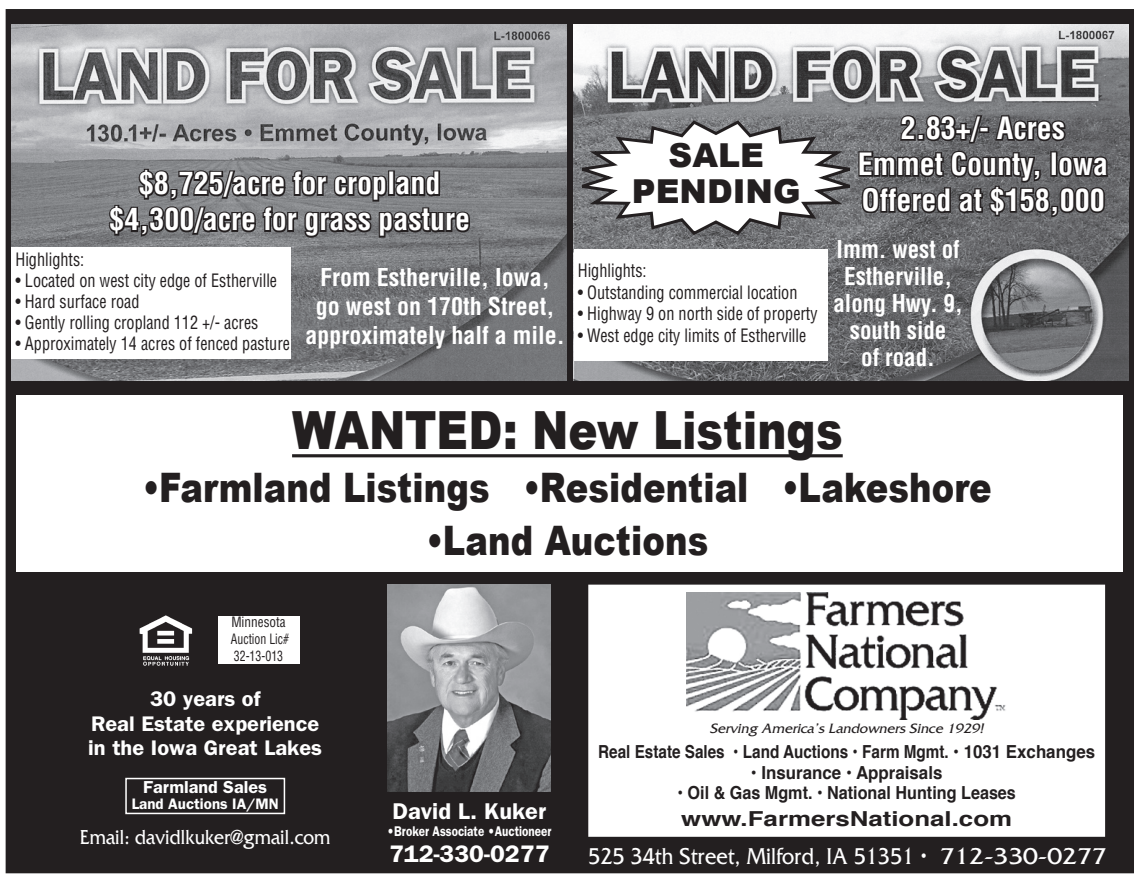
<style>
.page{position:relative;width:1144px;height:880px;background:#fff}
.page>*{position:absolute;margin:0;border:0;box-sizing:border-box;transform-origin:0 0}
.t1{font:900 52.5px "Arial";color:#231f20;scale:.83 1}
.t2{font:900 40.5px "Arial";letter-spacing:.005em;color:#231f20;scale:.83 1}
.t3{font:900 33px "Arial";color:#231f20}
.t4{font:700 condensed 30px "Helvetica";color:#fff}
.t5{font:700 condensed 24px/28.8px "Helvetica";color:#fff;text-align:center}
.t6{font:700 condensed 24px/27px "Helvetica";color:#fff;text-align:center;scale:.96 1}
.t7{font:24px "Friz Quadrata";color:#fff;scale:.9 1}
.t8{font:600 24px "Franklin Gothic";color:#fff}
.t9{font:600 22.8px "Franklin Gothic";color:#fff}
.t10{font:600 21.3px "Franklin Gothic";color:#fff}
.t11{font:21.3px "Friz Quadrata";color:#fff;scale:.9 1}
.t12{font:700 20.7px "Helvetica";color:#231f20;scale:1.25 1}
.t13{font:condensed 18px "Helvetica";color:#231f20;scale:.9 1}
.t14{font:700 18px "Helvetica";color:#231f20;scale:.85 1}
.t15{font:700 18px "Helvetica";color:#231f20;scale:.9 1}
.t16{font:700 18px "Helvetica";color:#231f20;scale:.94 1}
.t17{font:600 17.4px "Franklin Gothic";color:#fff}
.t18{font:600 15.3px "Franklin Gothic";color:#fff}
.t19{font:italic 14.1px "Friz Quadrata";color:#231f20}
.t20{font:600 14.1px "Franklin Gothic";color:#fff;scale:.82 1}
.t21{font:condensed 13.8px "Helvetica";color:#231f20;scale:.85 1}
.t22{font:condensed 13.8px "Helvetica";color:#231f20;scale:.95 1}
</style>
<div class="page">
<div style="left:11px;top:15px;width:1117px;height:852px;background:#231f20"></div>
<div style="left:6px;top:9px;width:1128px;height:864px;border:12px solid #231f20"></div>
<img style="left:388px;top:584px;width:163px;height:207px">
<img style="left:139px;top:615px;width:53px;height:50px">
<div style="left:218px;top:616px;width:81px;height:48px;background:#fff"></div>
<div style="left:588px;top:584px;width:517px;height:253px;background:#fff;border:2px solid #fff"></div>
<img style="left:686px;top:593px;width:320px;height:127px">
<div style="left:125px;top:778px;width:160px;height:36px;border:2px solid #fff"></div>
<div style="left:16px;top:395px;width:1106px;height:176px;background:#fff"></div>
<hr style="left:292px;top:454px;width:550px;height:3px;background:#231f20">
<img style="left:574px;top:24px;width:555px;height:357px">
<div style="left:574px;top:249px;width:253px;height:111px;background:#fff"></div>
<img style="left:11px;top:24px;width:555px;height:356px">
<div style="left:11px;top:248px;width:280px;height:111px;background:#fff"></div>
<img style="left:12px;top:149px;width:555px;height:49px">
<svg style="left:108px;top:167px;width:363px;height:72px"></svg>
<img style="left:1110px;top:110px;width:19px;height:80px">
<svg style="left:573px;top:50px;width:537px;height:187px;background:#88888a"></svg>
<p class="t4" style="left:139px;top:165px;width:303px">$8,725/acre for cropland</p>
<p class="t4" style="left:109px;top:201px;width:362px">$4,300/acre for grass pasture</p>
<p class="t13" style="left:15px;top:248px;width:78px">Highlights:</p>
<p class="t13" style="left:15px;top:269px;width:292px">• Located on west city edge of Estherville</p>
<p class="t13" style="left:15px;top:290px;width:139px">• Hard surface road</p>
<p class="t13" style="left:15px;top:311px;width:271px">• Gently rolling cropland 112 +/- acres</p>
<p class="t13" style="left:15px;top:332px;width:306px">• Approximately 14 acres of fenced pasture</p>
<p class="t5" style="left:305px;top:263px;width:261px">From Estherville, Iowa, go west on 170th Street, approximately half a mile.</p>
<p class="t3" style="left:668px;top:131px;width:97px">SALE</p>
<p class="t3" style="left:632px;top:167px;width:170px">PENDING</p>
<p class="t13" style="left:578px;top:259px;width:78px">Highlights:</p>
<p class="t13" style="left:578px;top:281px;width:246px">• Outstanding commercial location</p>
<p class="t13" style="left:578px;top:302px;width:268px">• Highway 9 on north side of property</p>
<p class="t13" style="left:578px;top:324px;width:255px">• West edge city limits of Estherville</p>
<p class="t4" style="left:901px;top:109px;width:166px">2.83+/- Acres</p>
<p class="t4" style="left:858px;top:145px;width:252px">Emmet County, Iowa</p>
<p class="t4" style="left:861px;top:181px;width:245px">Offered at $158,000</p>
<p class="t6" style="left:833px;top:236px;width:136px">Imm. west of<br>Estherville, along Hwy. 9, south side</p>
<p class="t6" style="left:861px;top:344px;width:78px">of road.</p>
<p class="t1" style="left:292px;top:392px;width:665px">WANTED: New Listings</p>
<p class="t2" style="left:143px;top:458px;width:1024px">•Farmland Listings •Residential •Lakeshore</p>
<p class="t2" style="left:426px;top:510px;width:341px">•Land Auctions</p>
<p class="t22" style="left:231px;top:613px;width:59px">Minnesota</p>
<p class="t21" style="left:231px;top:630px;width:70px">Auction Lic#</p>
<p class="t21" style="left:234px;top:647px;width:59px">32-13-013</p>
<p class="t10" style="left:150px;top:686px;width:112px">30 years of</p>
<p class="t10" style="left:91px;top:710px;width:230px">Real Estate experience</p>
<p class="t10" style="left:88px;top:735px;width:235px">in the Iowa Great Lakes</p>
<p class="t17" style="left:143px;top:777px;width:125px">Farmland Sales</p>
<p class="t18" style="left:132px;top:794px;width:149px">Land Auctions IA/MN</p>
<p class="t11" style="left:80px;top:825px;width:280px">Email: davidlkuker@gmail.com</p>
<p class="t19" style="left:710px;top:721px;width:279px">Serving America’sLandownersSince 1929!</p>
<p class="t14" style="left:598px;top:737px;width:586px">Real Estate Sales • Land Auctions • Farm Mgmt. • 1031 Exchanges</p>
<p class="t16" style="left:751px;top:757px;width:205px">• Insurance • Appraisals</p>
<p class="t15" style="left:677px;top:778px;width:378px">• Oil &amp; Gas Mgmt. • National Hunting Leases</p>
<p class="t12" style="left:681px;top:802px;width:266px">www.FarmersNational.com</p>
<p class="t9" style="left:392px;top:798px;width:155px">David L. Kuker</p>
<p class="t20" style="left:387px;top:823px;width:202px">•Broker Associate •Auctioneer</p>
<p class="t8" style="left:389px;top:839px;width:162px">712-330-0277</p>
<p class="t7" style="left:588px;top:843px;width:577px">525 34th Street, Milford, IA 51351 • 712-330-0277</p>
</div>
